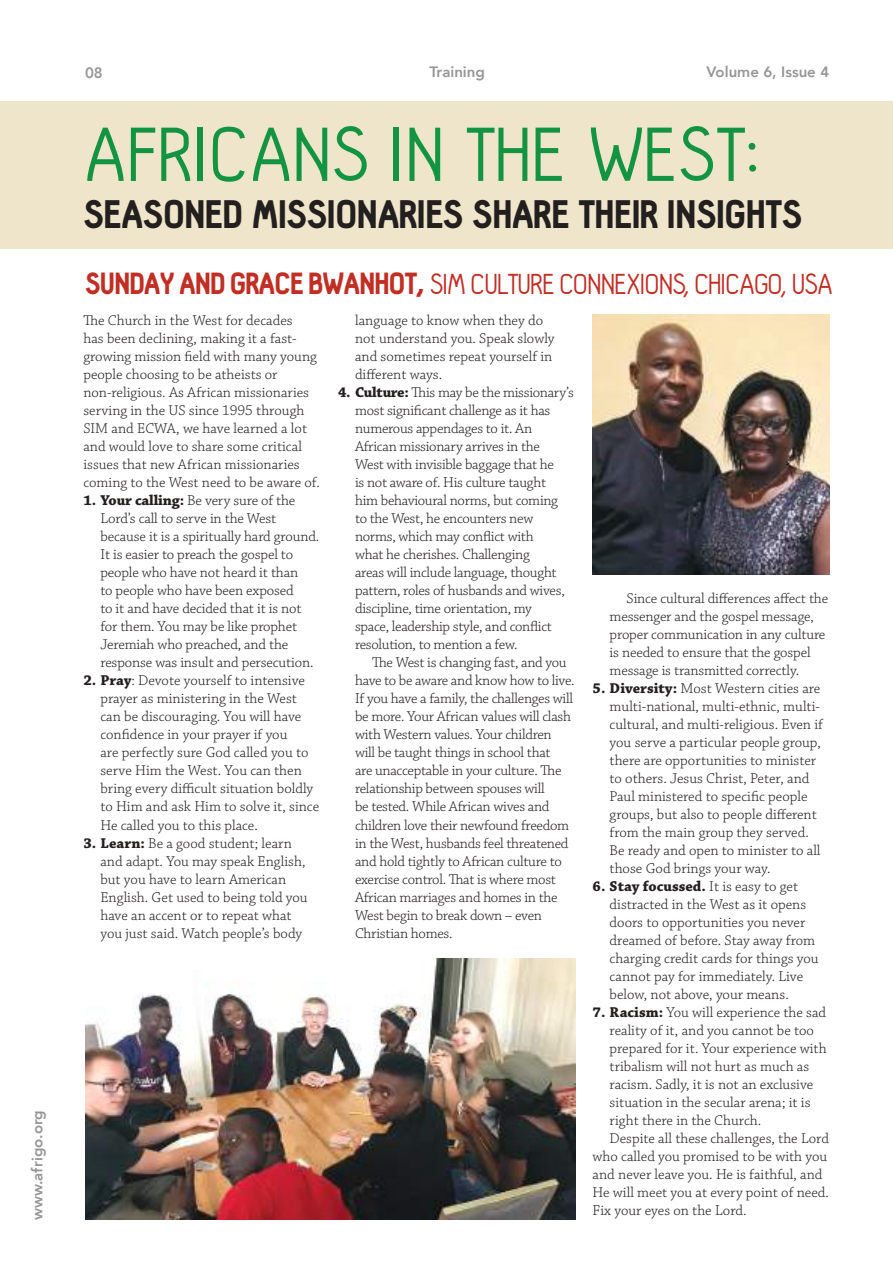
<style>
.page{position:relative;width:893px;height:1263px;background:#fff}
.page>*{position:absolute;margin:0;border:0;box-sizing:border-box;transform-origin:0 0}
.t1{font:81px "Hallo Sans";color:#129443}
.t2{font:900 39px "Hallosans";letter-spacing:-.015em;color:#241f1f}
.t3{font:30px "Hallo Sans";letter-spacing:-.03em;color:#c12e24}
.t4{font:300 15px/18px "Chaparral Pro";letter-spacing:-.005em;color:#241f1f}
.t5{font:800 15px "Avenir";color:#969698}
.s1{font-family:"Hallosans";font-weight:900}
.s2{font-weight:700}
</style>
<div class="page">
<div style="left:0;top:101px;width:893px;height:148px;background:#eee5cb"></div>
<img style="left:593px;top:314px;width:236px;height:261px">
<img style="left:85px;top:959px;width:490px;height:261px">
<p class="t5" style="left:26px;top:1220px;width:111px;rotate:-90deg">www.afrigo.org</p>
<p class="t5" style="left:85px;top:61px;width:19px">08</p>
<p class="t5" style="left:429px;top:60px;width:57px">Training</p>
<p class="t5" style="left:706px;top:60px;width:124px">Volume 6, Issue 4</p>
<h1 class="t1" style="left:83px;top:113px;width:679px">AFRICANS IN THE WEST:</h1>
<h2 class="t2" style="left:83px;top:193px;width:721px">SEASONED MISSIONARIES SHARE THEIR INSIGHTS</h2>
<h3 class="t3" style="left:85px;top:269px;width:749px"><span class="s1">SUNDAY AND GRACE BWANHOT,</span> SIM CULTURE CONNEXIONS, CHICAGO, USA</h3>
<p class="t4" style="left:83px;top:312px;width:238px">The Church in the West for decades<br>has been declining, making it a fast&shy;growing mission field with many young people choosing to be atheists or non-religious. As African missionaries serving in the US since 1995 through SIM and ECWA, we have learned a lot and would love to share some critical issues that new African missionaries coming to the West need to be aware of.</p>
<p class="t4" style="left:100px;top:492px;width:220px;text-indent:-17px"><span class="s2">1. Your calling:</span> Be very sure of the Lord’s call to serve in the West because it is a spiritually hard ground.<br>It is easier to preach the gospel to people who have not heard it than<br>to people who have been exposed<br>to it and have decided that it is not for them. You may be like prophet Jeremiah who preached, and the response was insult and persecution.</p>
<p class="t4" style="left:100px;top:672px;width:220px;text-indent:-17px"><span class="s2">2. Pray</span>: Devote yourself to intensive prayer as ministering in the West can be discouraging. You will have confidence in your prayer if you<br>are perfectly sure God called you to serve Him the West. You can then bring every difficult situation boldly to Him and ask Him to solve it, since He called you to this place.</p>
<p class="t4" style="left:100px;top:834px;width:209px;text-indent:-17px"><span class="s2">3. Learn:</span> Be a good student; learn and adapt. You may speak English, but you have to learn American<br>English. Get used to being told you have an accent or to repeat what you just said. Watch people’s body</p>
<p class="t4" style="left:355px;top:312px;width:201px">language to know when they do not understand you. Speak slowly and sometimes repeat yourself in different ways.</p>
<p class="t4" style="left:355px;top:384px;width:220px;text-indent:-17px"><span class="s2">4. Culture:</span> This may be the missionary’s most significant challenge as it has numerous appendages to it. An African missionary arrives in the<br>West with invisible baggage that he<br>is not aware of. His culture taught<br>him behavioural norms, but coming<br>to the West, he encounters new norms, which may conflict with<br>what he cherishes. Challenging<br>areas will include language, thought pattern, roles of husbands and wives, discipline, time orientation, my<br>space, leadership style, and conflict resolution, to mention a few.</p>
<p class="t4" style="left:355px;top:654px;width:221px;text-indent:17px">The West is changing fast, and you have to be aware and know how to live.<br>If you have a family, the challenges will be more. Your African values will clash with Western values. Your children will be taught things in school that<br>are unacceptable in your culture. The relationship between spouses will<br>be tested. While African wives and children love their newfound freedom in the West, husbands feel threatened and hold tightly to African culture to exercise control. That is where most African marriages and homes in the West begin to break down – even Christian homes.</p>
<p class="t4" style="left:610px;top:590px;width:220px;text-indent:17px">Since cultural differences affect the messenger and the gospel message, proper communication in any culture is needed to ensure that the gospel message is transmitted correctly.</p>
<p class="t4" style="left:610px;top:680px;width:215px;text-indent:-17px"><span class="s2">5. Diversity:</span> Most Western cities are multi-national, multi-ethnic, multi&shy;cultural, and multi-religious. Even if you serve a particular people group, there are opportunities to minister to others. Jesus Christ, Peter, and Paul ministered to specific people groups, but also to people different from the main group they served.<br>Be ready and open to minister to all those God brings your way.</p>
<p class="t4" style="left:610px;top:878px;width:211px;text-indent:-17px"><span class="s2">6. Stay focussed.</span> It is easy to get distracted in the West as it opens doors to opportunities you never dreamed of before. Stay away from charging credit cards for things you cannot pay for immediately. Live below, not above, your means.</p>
<p class="t4" style="left:593px;top:1004px;width:235px"><span class="s2">7. Racism:</span> You will experience the sad</p>
<p class="t4" style="left:610px;top:1022px;width:206px">reality of it, and you cannot be too</p>
<p class="t4" style="left:610px;top:1040px;width:218px">prepared for it. Your experience with</p>
<p class="t4" style="left:610px;top:1058px;width:201px">tribalism will not hurt as much as</p>
<p class="t4" style="left:610px;top:1076px;width:205px">racism. Sadly, it is not an exclusive</p>
<p class="t4" style="left:610px;top:1094px;width:202px">situation in the secular arena; it is</p>
<p class="t4" style="left:610px;top:1112px;width:153px">right there in the Church.</p>
<p class="t4" style="left:610px;top:1130px;width:221px">Despite all these challenges, the Lord</p>
<p class="t4" style="left:593px;top:1148px;width:236px">who called you promised to be with you</p>
<p class="t4" style="left:593px;top:1166px;width:231px">and never leave you. He is faithful, and</p>
<p class="t4" style="left:593px;top:1184px;width:238px">He will meet you at every point of need.</p>
<p class="t4" style="left:593px;top:1202px;width:155px">Fix your eyes on the Lord.</p>
</div>
